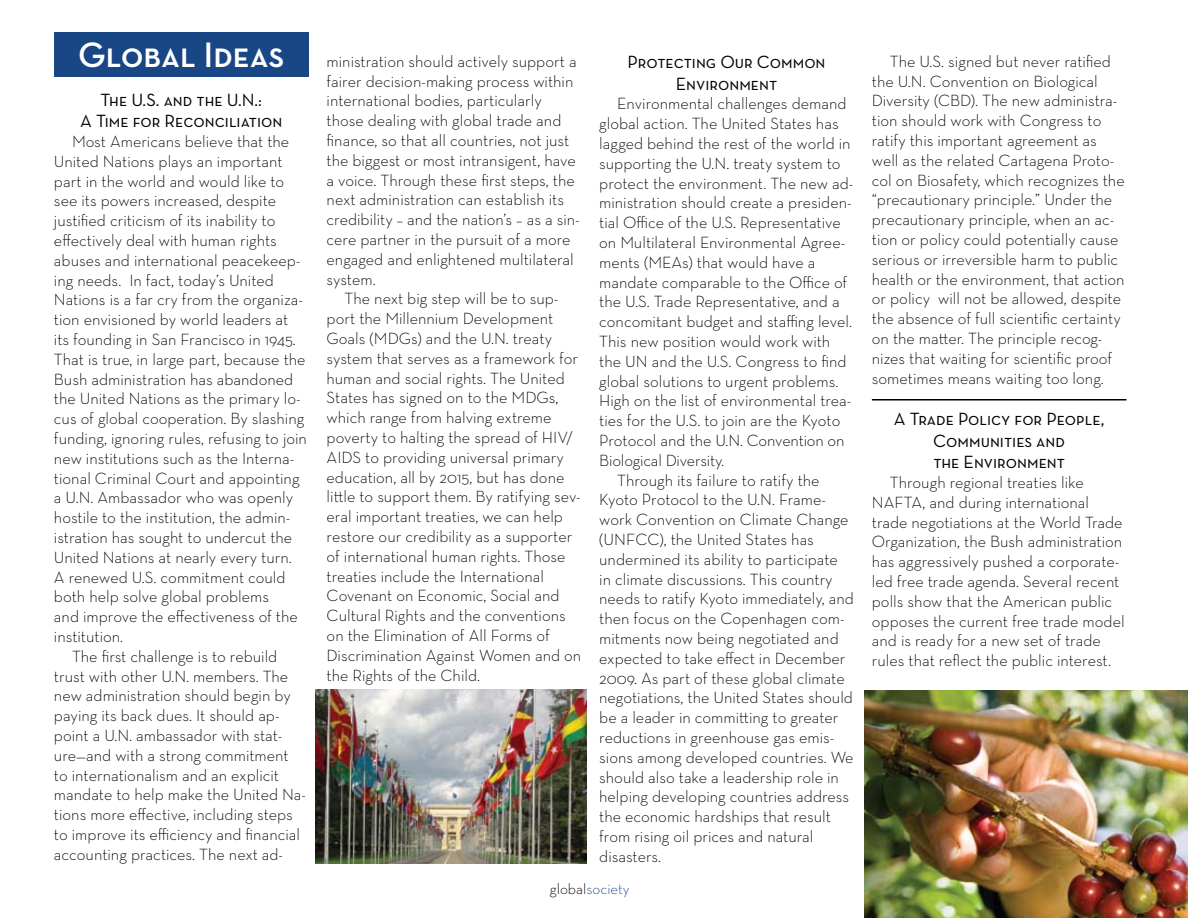
<style>
.page{position:relative;width:1188px;height:918px;background:#fff}
.page>*{position:absolute;margin:0;border:0;box-sizing:border-box;transform-origin:0 0}
.t1{font:36px "Neutraface Text Demi Alt";color:#fff}
.t2{font:18px/21.6px "Neutraface Text";color:#000;text-align:center}
.t3{font:300 16.5px/19.8px "Neutraface Text";color:#000}
.t4{font:300 15px "Neutraface Text";color:#194684}
.s1{color:#000}
</style>
<div class="page">
<div style="left:54px;top:32px;width:255px;height:44px;background:#194684"></div>
<hr style="left:872px;top:399px;width:254px;height:1px;background:#000">
<img style="left:315px;top:690px;width:271px;height:174px">
<img style="left:864px;top:691px;width:324px;height:227px">
<h1 class="t1" style="left:78px;top:32px;width:208px">Global Ideas</h1>
<p class="t2" style="left:80px;top:88px;width:203px">The U.S. and the U.N.:<br>A Time for Reconciliation</p>
<p class="t3" style="left:72px;top:131px;width:219px">Most Americans believe that the</p>
<p class="t3" style="left:54px;top:151px;width:230px">United Nations plays an important</p>
<p class="t3" style="left:54px;top:171px;width:232px">part in the world and would like to</p>
<p class="t3" style="left:54px;top:191px;width:224px">see its powers increased, despite</p>
<p class="t3" style="left:54px;top:210px;width:223px">justified criticism of its inability to</p>
<p class="t3" style="left:54px;top:230px;width:224px">effectively deal with human rights</p>
<p class="t3" style="left:54px;top:250px;width:248px">abuses and international peacekeep-</p>
<p class="t3" style="left:54px;top:270px;width:222px">ing needs. In fact, today’s United</p>
<p class="t3" style="left:54px;top:290px;width:250px">Nations is a far cry from the organiza-</p>
<p class="t3" style="left:54px;top:309px;width:236px">tion envisioned by world leaders at</p>
<p class="t3" style="left:54px;top:329px;width:243px">its founding in San Francisco in 1945.</p>
<p class="t3" style="left:54px;top:349px;width:253px">That is true, in large part, because the</p>
<p class="t3" style="left:54px;top:369px;width:241px">Bush administration has abandoned</p>
<p class="t3" style="left:54px;top:389px;width:248px">the United Nations as the primary lo-</p>
<p class="t3" style="left:54px;top:408px;width:252px">cus of global cooperation. By slashing</p>
<p class="t3" style="left:54px;top:428px;width:255px">funding, ignoring rules, refusing to join</p>
<p class="t3" style="left:54px;top:448px;width:242px">new institutions such as the Interna-</p>
<p class="t3" style="left:54px;top:468px;width:247px">tional Criminal Court and appointing</p>
<p class="t3" style="left:54px;top:488px;width:241px">a U.N. Ambassador who was openly</p>
<p class="t3" style="left:54px;top:507px;width:238px">hostile to the institution, the admin-</p>
<p class="t3" style="left:54px;top:527px;width:240px">istration has sought to undercut the</p>
<p class="t3" style="left:54px;top:547px;width:239px">United Nations at nearly every turn.</p>
<p class="t3" style="left:54px;top:567px;width:233px">A renewed U.S. commitment could</p>
<p class="t3" style="left:54px;top:587px;width:217px">both help solve global problems</p>
<p class="t3" style="left:54px;top:606px;width:245px">and improve the effectiveness of the</p>
<p class="t3" style="left:54px;top:626px;width:71px">institution.</p>
<p class="t3" style="left:72px;top:646px;width:207px">The first challenge is to rebuild</p>
<p class="t3" style="left:54px;top:666px;width:236px">trust with other U.N. members. The</p>
<p class="t3" style="left:54px;top:686px;width:238px">new administration should begin by</p>
<p class="t3" style="left:54px;top:705px;width:227px">paying its back dues. It should ap-</p>
<p class="t3" style="left:54px;top:725px;width:230px">point a U.N. ambassador with stat-</p>
<p class="t3" style="left:54px;top:745px;width:236px">ure—and with a strong commitment</p>
<p class="t3" style="left:54px;top:765px;width:227px">to internationalism and an explicit</p>
<p class="t3" style="left:54px;top:785px;width:254px">mandate to help make the United Na-</p>
<p class="t3" style="left:54px;top:804px;width:240px">tions more effective, including steps</p>
<p class="t3" style="left:54px;top:824px;width:248px">to improve its efficiency and financial</p>
<p class="t3" style="left:54px;top:844px;width:231px">accounting practices. The next ad-</p>
<p class="t3" style="left:327px;top:51px;width:255px">ministration should actively support a fairer decision-making process within international bodies, particularly those dealing with global trade and finance, so that all countries, not just the biggest or most intransigent, have a voice. Through these first steps, the next administration can establish its credibility – and the nation’s – as a sin&shy;cere partner in the pursuit of a more engaged and enlightened multilateral system.</p>
<p class="t3" style="left:327px;top:289px;width:256px;text-indent:18px">The next big step will be to sup&shy;port the Millennium Development Goals (MDGs) and the U.N. treaty system that serves as a framework for human and social rights. The United States has signed on to the MDGs, which range from halving extreme poverty to halting the spread of HIV/ AIDS to providing universal primary education, all by 2015, but has done little to support them. By ratifying sev&shy;eral important treaties, we can help restore our credibility as a supporter of international human rights. Those treaties include the International Covenant on Economic, Social and Cultural Rights and the conventions on the Elimination of All Forms of Discrimination Against Women and on the Rights of the Child.</p>
<p class="t2" style="left:628px;top:51px;width:199px">Protecting Our Common<br>Environment</p>
<p class="t3" style="left:617px;top:94px;width:231px">Environmental challenges demand</p>
<p class="t3" style="left:599px;top:113px;width:241px">global action. The United States has</p>
<p class="t3" style="left:599px;top:133px;width:253px">lagged behind the rest of the world in</p>
<p class="t3" style="left:599px;top:153px;width:243px">supporting the U.N. treaty system to</p>
<p class="t3" style="left:599px;top:173px;width:256px">protect the environment. The new ad-</p>
<p class="t3" style="left:599px;top:193px;width:254px">ministration should create a presiden-</p>
<p class="t3" style="left:599px;top:212px;width:243px">tial Office of the U.S. Representative</p>
<p class="t3" style="left:599px;top:232px;width:248px">on Multilateral Environmental Agree-</p>
<p class="t3" style="left:599px;top:252px;width:218px">ments (MEAs) that would have a</p>
<p class="t3" style="left:599px;top:272px;width:250px">mandate comparable to the Office of</p>
<p class="t3" style="left:599px;top:292px;width:242px">the U.S. Trade Representative, and a</p>
<p class="t3" style="left:599px;top:311px;width:254px">concomitant budget and staffing level.</p>
<p class="t3" style="left:599px;top:331px;width:233px">This new position would work with</p>
<p class="t3" style="left:599px;top:351px;width:249px">the UN and the U.S. Congress to find</p>
<p class="t3" style="left:599px;top:371px;width:241px">global solutions to urgent problems.</p>
<p class="t3" style="left:599px;top:391px;width:254px">High on the list of environmental trea-</p>
<p class="t3" style="left:599px;top:410px;width:243px">ties for the U.S. to join are the Kyoto</p>
<p class="t3" style="left:599px;top:430px;width:247px">Protocol and the U.N. Convention on</p>
<p class="t3" style="left:599px;top:450px;width:126px">Biological Diversity.</p>
<p class="t3" style="left:617px;top:470px;width:204px">Through its failure to ratify the</p>
<p class="t3" style="left:599px;top:490px;width:228px">Kyoto Protocol to the U.N. Frame-</p>
<p class="t3" style="left:599px;top:509px;width:251px">work Convention on Climate Change</p>
<p class="t3" style="left:599px;top:529px;width:216px">(UNFCC), the United States has</p>
<p class="t3" style="left:599px;top:549px;width:240px">undermined its ability to participate</p>
<p class="t3" style="left:599px;top:569px;width:235px">in climate discussions. This country</p>
<p class="t3" style="left:599px;top:589px;width:256px">needs to ratify Kyoto immediately, and</p>
<p class="t3" style="left:599px;top:608px;width:247px">then focus on the Copenhagen com-</p>
<p class="t3" style="left:599px;top:628px;width:241px">mitments now being negotiated and</p>
<p class="t3" style="left:599px;top:648px;width:248px">expected to take effect in December</p>
<p class="t3" style="left:599px;top:668px;width:247px">2009. As part of these global climate</p>
<p class="t3" style="left:599px;top:688px;width:255px">negotiations, the United States should</p>
<p class="t3" style="left:599px;top:707px;width:241px">be a leader in committing to greater</p>
<p class="t3" style="left:599px;top:727px;width:237px">reductions in greenhouse gas emis-</p>
<p class="t3" style="left:599px;top:747px;width:256px">sions among developed countries. We</p>
<p class="t3" style="left:599px;top:767px;width:241px">should also take a leadership role in</p>
<p class="t3" style="left:599px;top:787px;width:252px">helping developing countries address</p>
<p class="t3" style="left:599px;top:806px;width:233px">the economic hardships that result</p>
<p class="t3" style="left:599px;top:826px;width:216px">from rising oil prices and natural</p>
<p class="t3" style="left:599px;top:846px;width:63px">disasters.</p>
<p class="t4" style="left:550px;top:879px;width:81px"><span class="s1">global</span>society</p>
<p class="t3" style="left:872px;top:51px;width:254px;text-indent:18px">The U.S. signed but never ratified the U.N. Convention on Biological Diversity (CBD). The new administra&shy;tion should work with Congress to ratify this important agreement as well as the related Cartagena Proto&shy;col on Biosafety, which recognizes the “precautionary principle.” Under the precautionary principle, when an ac&shy;tion or policy could potentially cause serious or irreversible harm to public health or the environment, that action or policy will not be allowed, despite the absence of full scientific certainty on the matter. The principle recog&shy;nizes that waiting for scientific proof sometimes means waiting too long.</p>
<p class="t2" style="left:894px;top:408px;width:212px">A Trade Policy for People,<br>Communities and<br>the Environment</p>
<p class="t3" style="left:872px;top:472px;width:254px;text-indent:18px">Through regional treaties like NAFTA, and during international trade negotiations at the World Trade Organization, the Bush administration has aggressively pushed a corporate&shy;led free trade agenda. Several recent polls show that the American public opposes the current free trade model and is ready for a new set of trade rules that reflect the public interest.</p>
</div>
